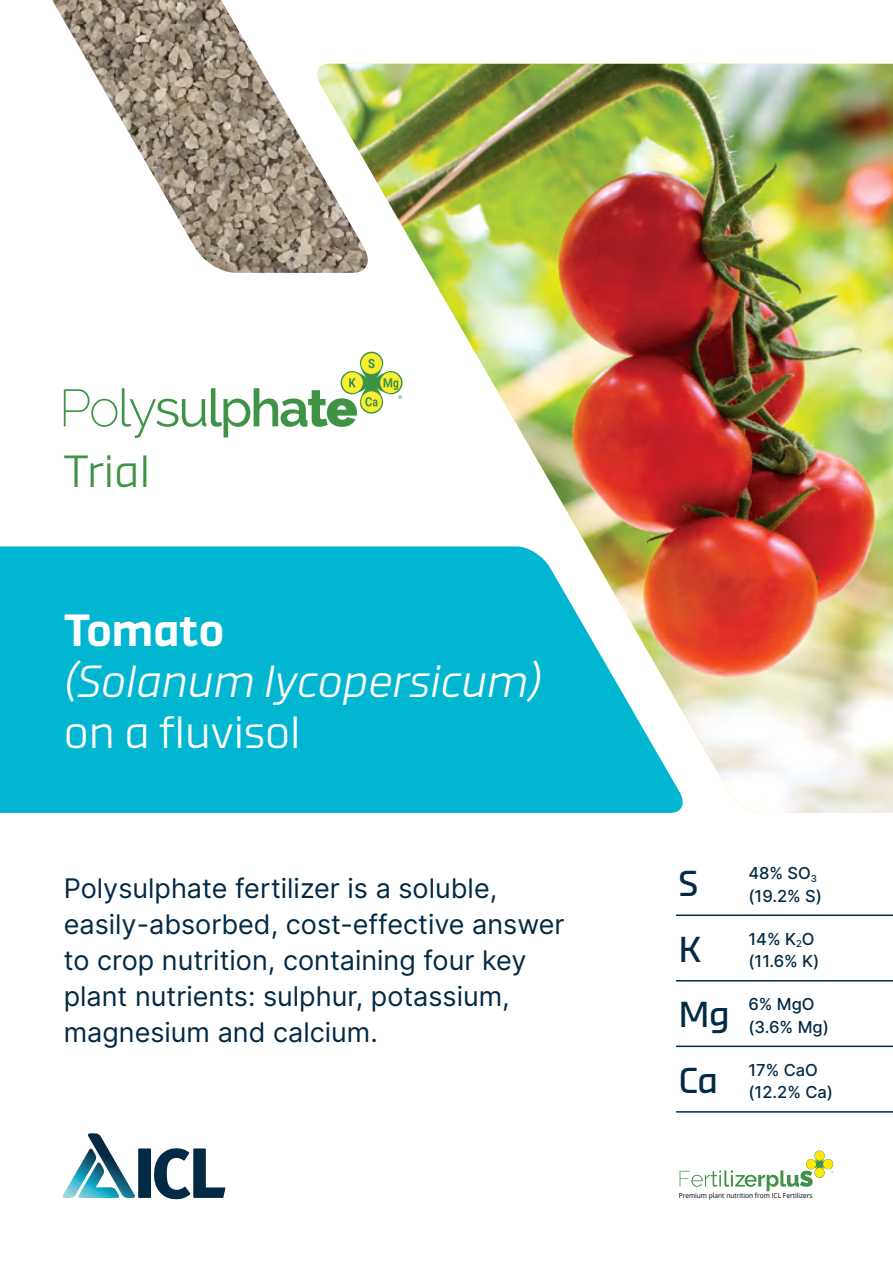
<style>
.page{position:relative;width:893px;height:1263px;background:#fff}
.page>*{position:absolute;margin:0;border:0;box-sizing:border-box;transform-origin:0 0}
.t1{font:italic 300 45px "Demo";color:#fff}
.t2{font:300 45px "Demo";color:#fff}
.t3{font:500 45px "Demo";color:#fff}
.t4{font:300 45px "Demo";color:#3f9347}
.t5{font:36px/65.6px "Demo";color:#032a45}
.t6{font:27px/36px "Inter";color:#032a45}
.t7{font:500 16.5px/22.5px "Inter";color:#032a45}
.t8{font:500 9.6px "Inter";color:#032a45}
.t9{font:6.9px "Open Sans";color:#000;scale:.95 1}
.t10{font:600 5.25px "Raleway";color:#3f9347}
</style>
<div class="page">
<img style="left:52px;top:0;width:320px;height:273px">
<svg style="left:64px;top:388px;width:245px;height:50px"></svg>
<svg style="left:62px;top:1133px;width:163px;height:66px"></svg>
<hr style="left:676px;top:914px;width:217px;height:2px;background:#032a45">
<hr style="left:676px;top:980px;width:217px;height:1px;background:#032a45">
<hr style="left:676px;top:1045px;width:217px;height:2px;background:#032a45">
<hr style="left:676px;top:1111px;width:217px;height:1px;background:#032a45">
<svg style="left:814px;top:1150px;width:11px;height:15px"></svg>
<div style="left:815px;top:1151px;width:9px;height:9px;background:#feea00;border-radius:50%"></div>
<div style="left:815px;top:1151px;width:9px;height:9px;border:1px solid #feea00;border-radius:50%"></div>
<svg style="left:806px;top:1159px;width:15px;height:10px"></svg>
<div style="left:807px;top:1160px;width:8px;height:8px;background:#feea00;border-radius:50%"></div>
<div style="left:806px;top:1159px;width:10px;height:10px;border:1px solid #feea00;border-radius:50%"></div>
<svg style="left:814px;top:1163px;width:11px;height:15px"></svg>
<div style="left:815px;top:1168px;width:9px;height:9px;background:#feea00;border-radius:50%"></div>
<div style="left:815px;top:1168px;width:9px;height:9px;border:1px solid #feea00;border-radius:50%"></div>
<svg style="left:818px;top:1159px;width:15px;height:10px"></svg>
<div style="left:824px;top:1160px;width:8px;height:8px;background:#feea00;border-radius:50%"></div>
<div style="left:823px;top:1159px;width:10px;height:10px;border:1px solid #feea00;border-radius:50%"></div>
<svg style="left:680px;top:1170px;width:133px;height:21px"></svg>
<div style="left:0;top:546px;width:309px;height:267px;background:#00b6d1"></div>
<img style="left:314px;top:64px;width:579px;height:749px">
<h1 class="t4" style="left:64px;top:444px;width:88px">Trial</h1>
<p class="t10" style="left:398px;top:394px;width:6px">R</p>
<h1 class="t3" style="left:64px;top:601px;width:162px">Tomato</h1>
<h1 class="t1" style="left:64px;top:653px;width:480px">(Solanum lycopersicum(</h1>
<h1 class="t2" style="left:64px;top:704px;width:238px">on a fluvisol</h1>
<p class="t6" style="left:64px;top:870px;width:502px">Polysulphate fertilizer is a soluble, easily-absorbed, cost-effective answer to crop nutrition, containing four key plant nutrients: sulphur, potassium, magnesium and calcium.</p>
<h2 class="t5" style="left:679px;top:850px;width:53px">S<br>K<br>Mg<br>Ca</h2>
<p class="t7" style="left:748px;top:862px;width:75px">48% SO (19.2% S(</p>
<p class="t8" style="left:811px;top:871px;width:8px">3</p>
<p class="t7" style="left:748px;top:927px;width:73px">14% K O<sub>2 </sub>(11.6% K(</p>
<p class="t7" style="left:748px;top:993px;width:82px">6% MgO (3.6% Mg(</p>
<p class="t7" style="left:748px;top:1058px;width:86px">17% CaO (12.2% Ca(</p>
<p class="t9" style="left:679px;top:1190px;width:143px">Premium plant nutrition from ICL Fertilizers</p>
</div>
